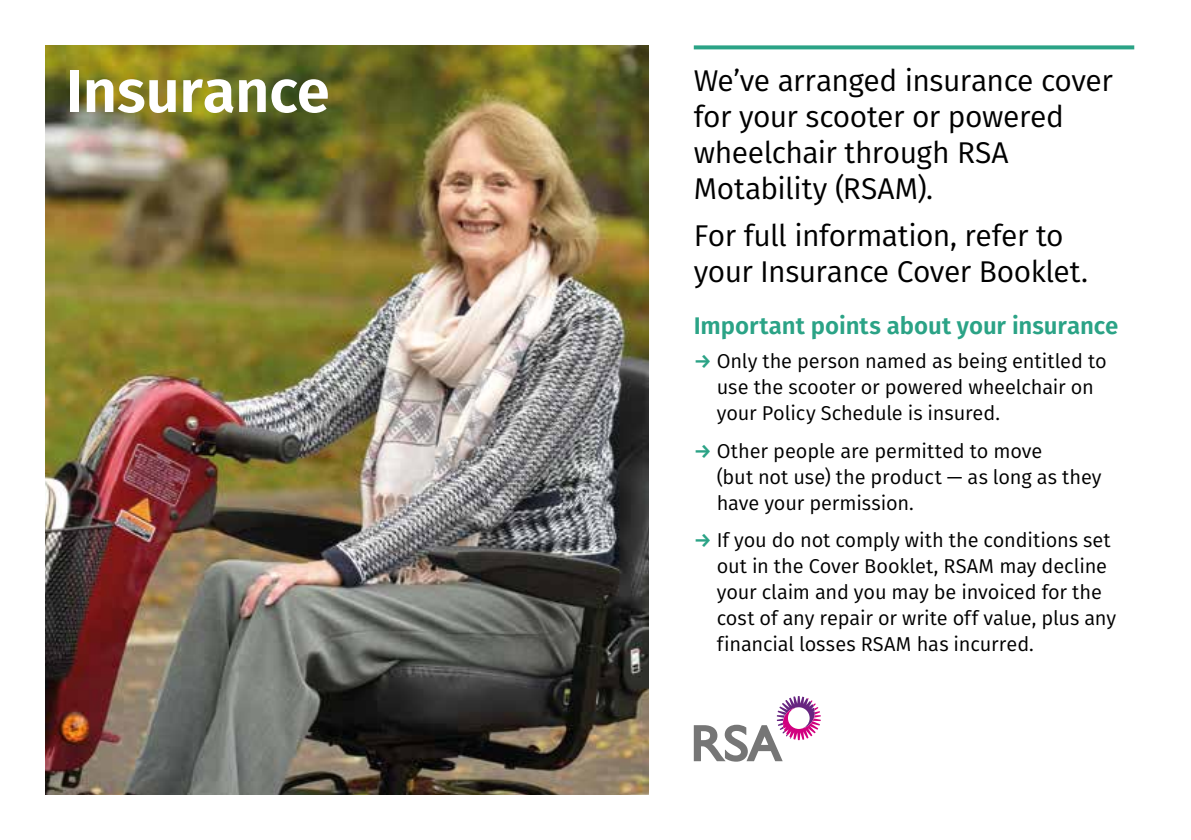
<style>
.page{position:relative;width:1191px;height:840px;background:#fff}
.page>*{position:absolute;margin:0;border:0;box-sizing:border-box;transform-origin:0 0}
.t1{font:600 60px "Fira Sans";letter-spacing:-.01em;color:#fff}
.t2{font:30px/36px "Fira Sans";letter-spacing:-.02em;color:#000}
.t3{font:600 24px "Fira Sans";color:#2ba386}
.t4{font:20px/26px "Fira Sans";letter-spacing:-.005em;color:#000}
.s1{font-weight:600;color:#2ba386}
</style>
<div class="page">
<img style="left:45px;top:45px;width:603px;height:749px">
<svg style="left:694px;top:45px;width:440px;height:4px;background:#40ac92"></svg>
<svg style="left:694px;top:696px;width:126px;height:65px"></svg>
<p class="t1" style="left:66px;top:42px;width:266px">Insurance</p>
<p class="t2" style="left:694px;top:61px;width:420px">We’ve arranged insurance cover for your scooter or powered wheelchair through RSA<br>Motability (RSAM).</p>
<p class="t2" style="left:694px;top:217px;width:396px">For full information, refer to your Insurance Cover Booklet.</p>
<p class="t3" style="left:694px;top:305px;width:426px">Important points about your insurance</p>
<p class="t4" style="left:717px;top:347px;width:391px;text-indent:-23px"><span class="s1">→</span> Only the person named as being entitled to use the scooter or powered wheelchair on your Policy Schedule is insured.</p>
<p class="t4" style="left:717px;top:437px;width:386px;text-indent:-23px"><span class="s1">→</span> Other people are permitted to move<br>(but not use) the product — as long as they have your permission.</p>
<p class="t4" style="left:717px;top:526px;width:401px;text-indent:-23px"><span class="s1">→</span> If you do not comply with the conditions set out in the Cover Booklet, RSAM may decline your claim and you may be invoiced for the cost of any repair or write off value, plus any financial losses RSAM has incurred.</p>
</div>
